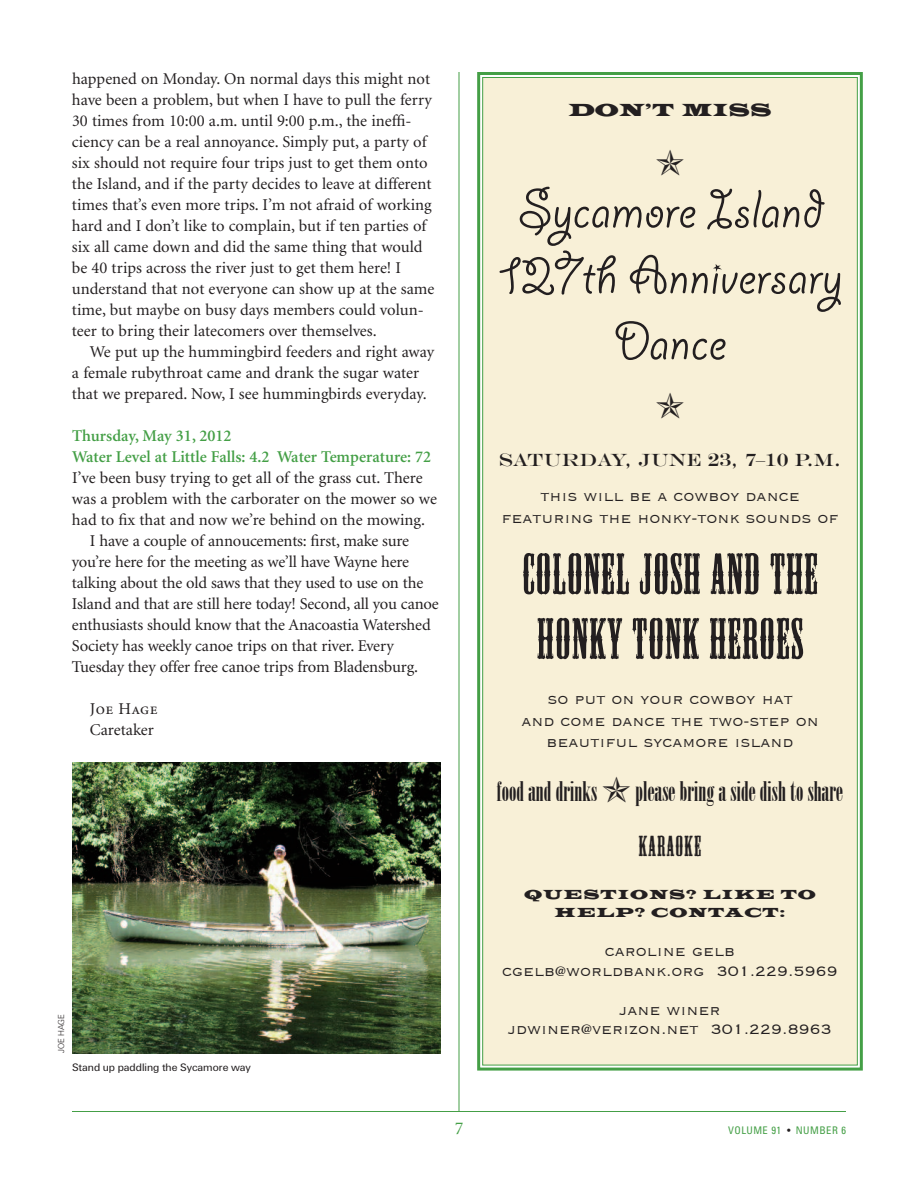
<style>
.page{position:relative;width:918px;height:1188px;background:#fff}
.page>*{position:absolute;margin:0;border:0;box-sizing:border-box;transform-origin:0 0}
.t1{font:60px/66px "Giddyup Std";color:#231f20;text-align:center}
.t2{font:54px/64.8px "Mesquite Std";letter-spacing:.025em;color:#231f20}
.t3{font:27px "Onyx";color:#231f20}
.t4{font:27px "Mesquite Std";letter-spacing:.05em;color:#231f20}
.t5{font:300 18px/21.8px "Copperplate";color:#231f20;text-align:center}
.t6{font:18px "Engravers";color:#231f20}
.t7{font:18px "Latin Wide";color:#231f20}
.t8{font:18px "Minion";color:#449f46}
.t9{font:16.5px/21px "Minion";color:#231f20}
.t10{font:600 16.5px/21px "Minion";color:#449f46}
.t11{font:16.5px "Minion Regular SC";letter-spacing:.025em;color:#231f20}
.t12{font:13.5px/18px "Latin Wide";letter-spacing:.06em;color:#231f20;text-align:center}
.t13{font:11.25px "U55";color:#231f20}
.t14{font:condensed 10.5px "Univers";letter-spacing:.045em;color:#449f46}
.t15{font:9px "U45";color:#231f20}
.s1{color:#231f20}
</style>
<div class="page">
<hr style="left:459px;top:72px;width:1px;height:1040px;background:#449f46">
<hr style="left:72px;top:1111px;width:774px;height:1px;background:#449f46">
<div style="left:483px;top:78px;width:374px;height:987px;background:#f8f0d7"></div>
<div style="left:477px;top:72px;width:386px;height:999px;border:3px solid #449f46"></div>
<img style="left:72px;top:762px;width:369px;height:291px">
<p class="t9" style="left:72px;top:69px;width:364px">happened on Monday. On normal days this might not have been a problem, but when I have to pull the ferry 30 times from 10:00 a.m. until 9:00 p.m., the ineffi&shy;ciency can be a real annoyance. Simply put, a party of six should not require four trips just to get them onto the Island, and if the party decides to leave at different times that’s even more trips. I’m not afraid of working hard and I don’t like to complain, but if ten parties of six all came down and did the same thing that would be 40 trips across the river just to get them here! I understand that not everyone can show up at the same time, but maybe on busy days members could volun&shy;teer to bring their latecomers over themselves.</p>
<p class="t9" style="left:72px;top:342px;width:364px;text-indent:18px">We put up the hummingbird feeders and right away a female rubythroat came and drank the sugar water that we prepared. Now, I see hummingbirds everyday.</p>
<p class="t10" style="left:72px;top:426px;width:361px">Thursday, May 31, 2012<br>Water Level at Little Falls: 4.2 Water Temperature: 72</p>
<p class="t9" style="left:72px;top:468px;width:352px">I’ve been busy trying to get all of the grass cut. There</p>
<p class="t9" style="left:72px;top:489px;width:366px">was a problem with the carborater on the mower so we</p>
<p class="t9" style="left:72px;top:510px;width:355px">had to fix that and now we’re behind on the mowing.</p>
<p class="t9" style="left:90px;top:531px;width:321px">I have a couple of annoucements: first, make sure</p>
<p class="t9" style="left:72px;top:552px;width:339px">you’re here for the meeting as we’ll have Wayne here</p>
<p class="t9" style="left:72px;top:573px;width:353px">talking about the old saws that they used to use on the</p>
<p class="t9" style="left:72px;top:594px;width:368px">Island and that are still here today! Second, all you canoe</p>
<p class="t9" style="left:72px;top:615px;width:360px">enthusiasts should know that the Anacoastia Watershed</p>
<p class="t9" style="left:72px;top:636px;width:323px">Society has weekly canoe trips on that river. Every</p>
<p class="t9" style="left:72px;top:657px;width:348px">Tuesday they offer free canoe trips from Bladensburg.</p>
<p class="t11" style="left:90px;top:702px;width:69px">Joe Hage</p>
<p class="t9" style="left:90px;top:720px;width:65px">Caretaker</p>
<p class="t15" style="left:58px;top:1053px;width:40px;rotate:-90deg">JOE HAGE</p>
<p class="t13" style="left:72px;top:1063px;width:180px">Stand up paddling the Sycamore way</p>
<p class="t7" style="left:568px;top:102px;width:205px">DON’T MISS</p>
<h1 class="t1" style="left:498px;top:184px;width:345px">Sycamore Island<br>127th Anniversary<br>Dance</h1>
<p class="t6" style="left:499px;top:449px;width:344px">SATURDAY, JUNE 23, 7–10 P.M.</p>
<p class="t5" style="left:501px;top:486px;width:339px">this will be a cowboy dance featuring the honky-tonk sounds of</p>
<h2 class="t2" style="left:522px;top:543px;width:297px">COLONEL JOSH AND THE<br>HONKY TONK HEROES</h2>
<p class="t5" style="left:521px;top:688px;width:299px">so put on your cowboy hat<br>and come dance the two-step on beautiful sycamore island</p>
<h3 class="t3" style="left:497px;top:777px;width:348px">food and drinks✯please bring a side dish to share</h3>
<h3 class="t4" style="left:639px;top:831px;width:64px">KARAOKE</h3>
<p class="t12" style="left:524px;top:887px;width:293px">QUESTIONS? LIKE TO<br>HELP? CONTACT:</p>
<p class="t5" style="left:502px;top:942px;width:337px;line-height:19.5px">caroline gelb cgelb@worldbank.org 301.229.5969</p>
<p class="t5" style="left:508px;top:1001px;width:325px;line-height:19.5px">jane winer<br>jdwiner@verizon.net 301.229.8963</p>
<p class="t8" style="left:455px;top:1121px;width:10px">7</p>
<p class="t14" style="left:728px;top:1126px;width:119px">VOLUME 91 <span class="s1">•</span> NUMBER 6</p>
</div>
